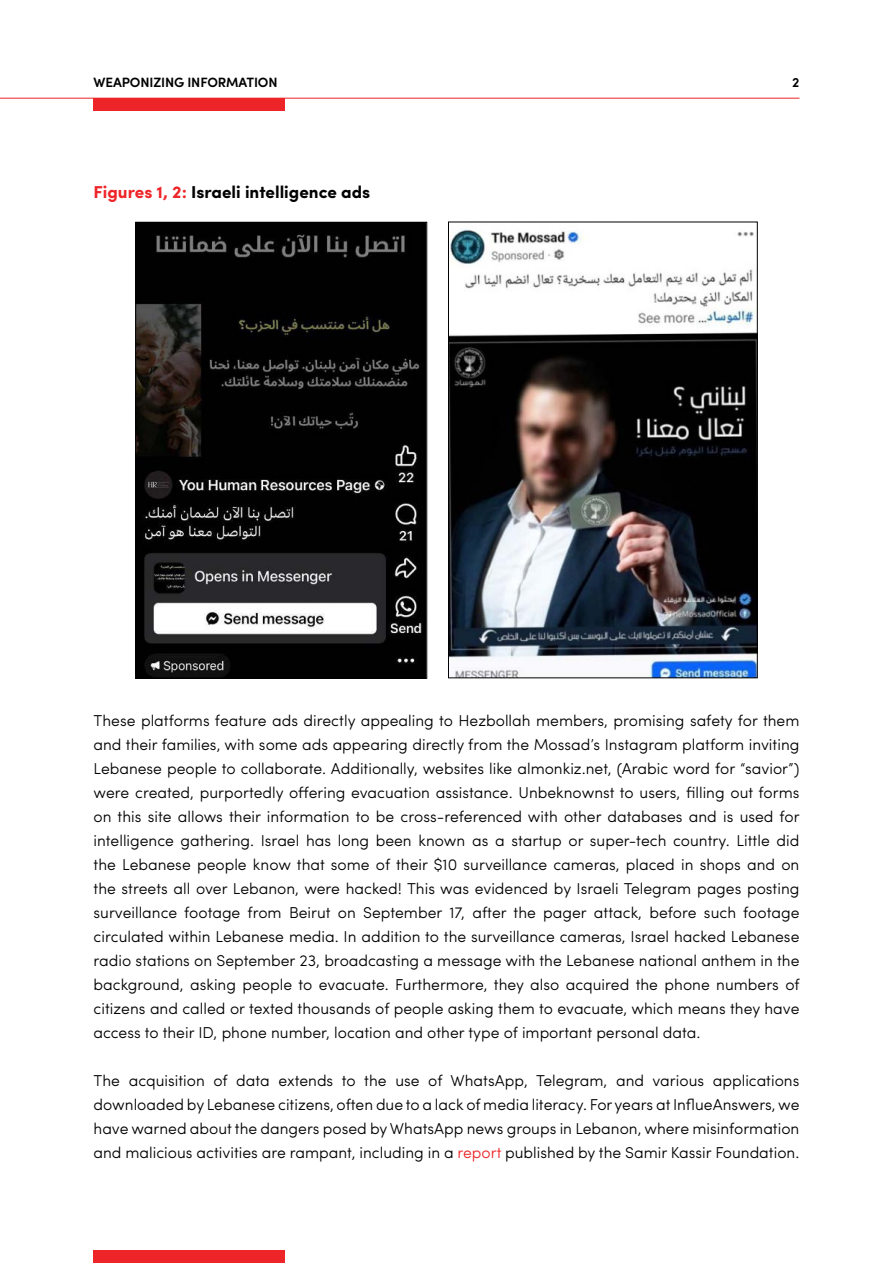
<style>
.page{position:relative;width:893px;height:1263px;background:#fff}
.page>*{position:absolute;margin:0;border:0;box-sizing:border-box;transform-origin:0 0}
.t1{font:700 17.25px "Sofia Pro";color:#000}
.t2{font:300 15.75px/24px "Sofia Pro";color:#000;text-align:justify}
.t3{font:600 13.5px "Sofia Pro";letter-spacing:-.01em;color:#000}
.s1{color:#ee2528}
</style>
<div class="page">
<div style="left:94px;top:98px;width:191px;height:13px;background:#ee2528"></div>
<hr style="left:0;top:98px;width:799px;height:1px;background:#ee2528">
<div style="left:94px;top:1250px;width:191px;height:13px;background:#ee2528"></div>
<img style="left:137px;top:224px;width:288px;height:452px">
<div style="left:135px;top:222px;width:292px;height:456px;border:1px solid #000"></div>
<img style="left:450px;top:229px;width:305px;height:447px">
<div style="left:448px;top:222px;width:309px;height:456px;border:1px solid #000"></div>
<p class="t3" style="left:94px;top:72px;width:186px">WEAPONIZING INFORMATION</p>
<p class="t3" style="left:792px;top:72px;width:9px">2</p>
<p class="t1" style="left:94px;top:179px;width:278px"><span class="s1">Figures 1, 2:</span> Israeli intelligence ads</p>
<p class="t2" style="left:94px;top:707px;width:708px">These platforms feature ads directly appealing to Hezbollah members, promising safety for them and their families, with some ads appearing directly from the Mossad’s Instagram platform inviting Lebanese people to collaborate. Additionally, websites like almonkiz.net, (Arabic word for “savior”) were created, purportedly offering evacuation assistance. Unbeknownst to users, filling out forms on this site allows their information to be cross-referenced with other databases and is used for intelligence gathering. Israel has long been known as a startup or super-tech country. Little did the Lebanese people know that some of their $10 surveillance cameras, placed in shops and on the streets all over Lebanon, were hacked! This was evidenced by Israeli Telegram pages posting surveillance footage from Beirut on September 17, after the pager attack, before such footage circulated within Lebanese media. In addition to the surveillance cameras, Israel hacked Lebanese radio stations on September 23, broadcasting a message with the Lebanese national anthem in the background, asking people to evacuate. Furthermore, they also acquired the phone numbers of citizens and called or texted thousands of people asking them to evacuate, which means they have access to their ID, phone number, location and other type of important personal data.</p>
<p class="t2" style="left:94px;top:1068px;width:707px">The acquisition of data extends to the use of WhatsApp, Telegram, and various applications downloaded by Lebanese citizens, often due to a lack of media literacy. For years at InflueAnswers, we have warned about the dangers posed by WhatsApp news groups in Lebanon, where misinformation and malicious activities are rampant, including in a <span class="s1">report</span> published by the Samir Kassir Foundation.</p>
</div>
